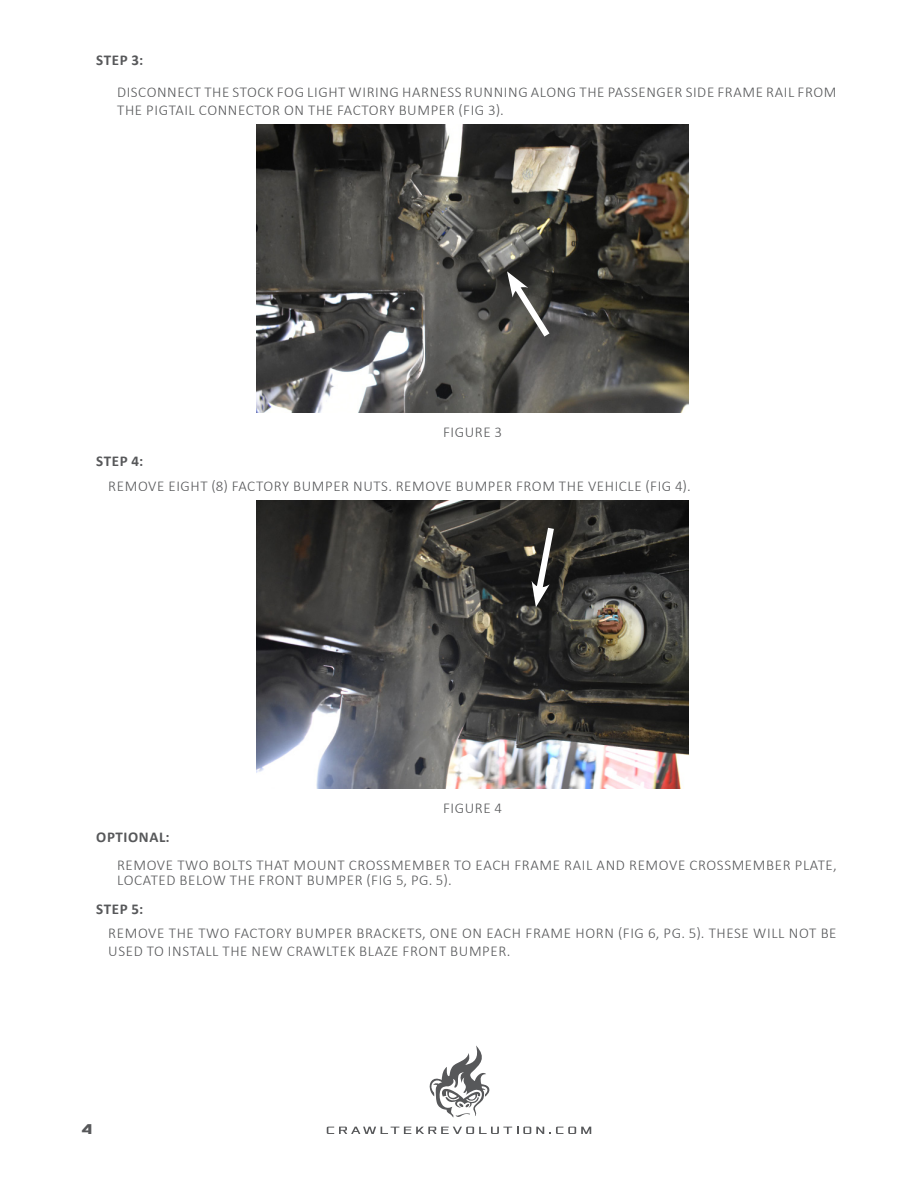
<style>
.page{position:relative;width:918px;height:1188px;background:#fff}
.page>*{position:absolute;margin:0;border:0;box-sizing:border-box;transform-origin:0 0}
.Steps{font:300 15px/18px "Calibri";letter-spacing:.04em;color:#57585a}
.Steps_Text{font:300 15px/18px "Calibri";letter-spacing:.04em;color:#57585a}
.Steps-2{font:700 15px "Calibri";letter-spacing:.04em;color:#57585a}
.t1{font:700 15px "Xolonium";color:#57585a}
</style>
<div class="page">
<img style="left:256px;top:124px;width:432px;height:288px">
<svg style="left:507px;top:271px;width:48px;height:72px;background:#5f5e5b"></svg>
<img style="left:256px;top:500px;width:432px;height:288px">
<svg style="left:532px;top:521px;width:26px;height:86px"></svg>
<svg style="left:429px;top:1045px;width:61px;height:73px"></svg>
<svg style="left:327px;top:1127px;width:264px;height:7px"></svg>
<p class="Steps-2" style="left:96px;top:50px;width:48px">STEP 3:</p>
<p class="Steps" style="left:117px;top:83px;width:721px">DISCONNECT THE STOCK FOG LIGHT WIRING HARNESS RUNNING ALONG THE PASSENGER SIDE FRAME RAIL FROM<br>THE PIGTAIL CONNECTOR ON THE FACTORY BUMPER (FIG 3).</p>
<p class="Steps_Text" style="left:443px;top:423px;width:61px">FIGURE 3</p>
<p class="Steps-2" style="left:96px;top:450px;width:48px">STEP 4:</p>
<p class="Steps_Text" style="left:108px;top:476px;width:584px">REMOVE EIGHT (8) FACTORY BUMPER NUTS. REMOVE BUMPER FROM THE VEHICLE (FIG 4).</p>
<p class="Steps_Text" style="left:443px;top:799px;width:61px">FIGURE 4</p>
<p class="Steps-2" style="left:96px;top:826px;width:75px">OPTIONAL:</p>
<p class="Steps" style="left:117px;top:857px;width:721px;line-height:15px">REMOVE TWO BOLTS THAT MOUNT CROSSMEMBER TO EACH FRAME RAIL AND REMOVE CROSSMEMBER PLATE,<br>LOCATED BELOW THE FRONT BUMPER (FIG 5, PG. 5).</p>
<p class="Steps-2" style="left:96px;top:898px;width:48px">STEP 5:</p>
<p class="Steps_Text" style="left:108px;top:924px;width:730px">REMOVE THE TWO FACTORY BUMPER BRACKETS, ONE ON EACH FRAME HORN (FIG 6, PG. 5). THESE WILL NOT BE<br>USED TO INSTALL THE NEW CRAWLTEK BLAZE FRONT BUMPER.</p>
<p class="t1" style="left:81px;top:1121px;width:13px">4</p>
</div>
